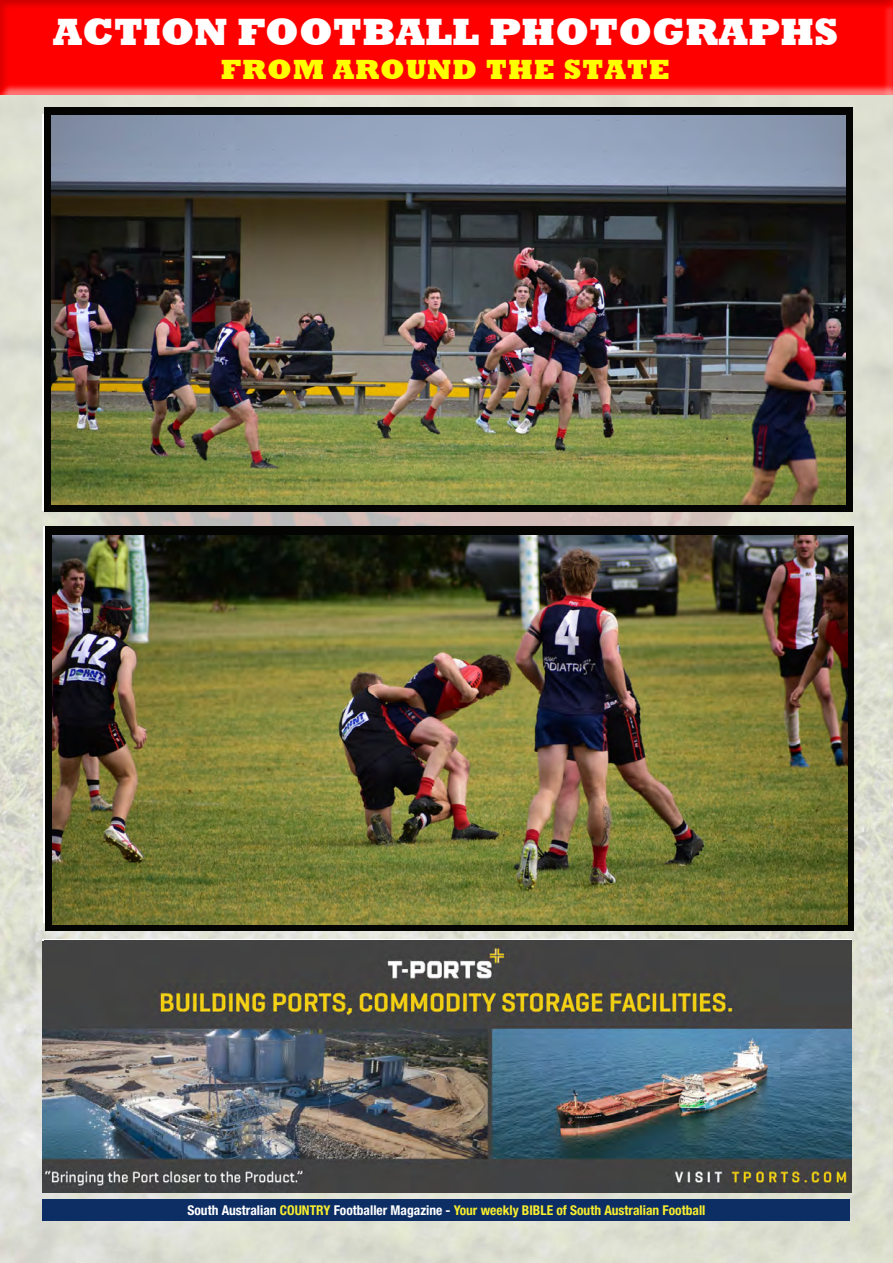
<style>
.page{position:relative;width:893px;height:1263px;background:#fff}
.page>*{position:absolute;margin:0;border:0;box-sizing:border-box;transform-origin:0 0}
.t1{font:800 39px "Rockwell";color:#fff}
.t2{font:800 28.5px "Rockwell";letter-spacing:.025em;color:#ff0}
.t3{font:700 condensed 13.5px "Helvetica Neue LT Std";color:#f8ee2f}
.s1{color:#fff}
</style>
<div class="page">
<img style="left:0;top:95px;width:893px;height:1168px">
<div style="left:0;top:0;width:893px;height:95px;background:#231f20;opacity:.6"></div>
<div style="left:43px;top:1199px;width:807px;height:21px;background:#0d2e64"></div>
<img style="left:43px;top:941px;width:808px;height:251px">
<div style="left:45px;top:526px;width:808px;height:405px;background:#040503"></div>
<div style="left:44px;top:107px;width:809px;height:405px;background:#040503"></div>
<img style="left:51px;top:115px;width:795px;height:390px">
<img style="left:52px;top:535px;width:795px;height:390px">
<h1 class="t1" style="left:53px;top:10px;width:787px">ACTION FOOTBALL PHOTOGRAPHS</h1>
<h2 class="t2" style="left:221px;top:53px;width:451px">FROM AROUND THE STATE</h2>
<p class="t3" style="left:187px;top:1202px;width:519px"><span class="s1">South Australian</span> COUNTRY <span class="s1">Footballer Magazine -</span> Your weekly BIBLE of South Australian Football</p>
</div>
